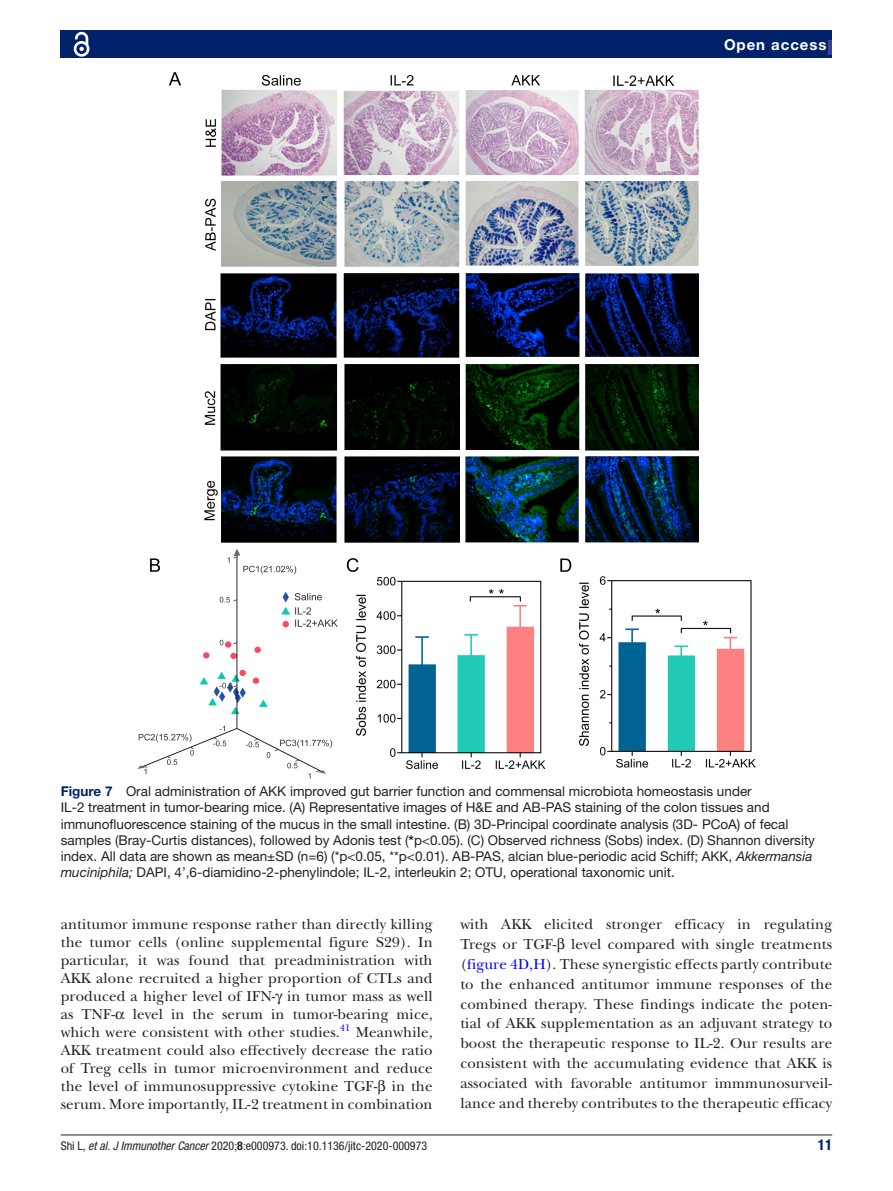
<style>
.page{position:relative;width:893px;height:1191px;background:#fff}
.page>*{position:absolute;margin:0;border:0;box-sizing:border-box;transform-origin:0 0}
.t1{font:15px/18px "New Baskerville";letter-spacing:.01em;color:#231f20;text-align:justify}
.t2{font:700 15px "Helvetica Neue LT Std";letter-spacing:.065em;color:#fff}
.t3{font:700 condensed 15px "Helvetica Neue LT Std";color:#00226b}
.t4{font:13.5px/16.2px "Helvetica Neue LT Std";color:#231f20}
.t5{font:condensed 12px "Helvetica Neue LT Std";color:#231f20}
.t6{font:9.9px "New Baskerville";color:#00f}
.s1{font-weight:700;color:#00226b}
.s2{font-weight:700}
.s3{font-style:italic}
.s4{color:#00f}
</style>
<div class="page">
<hr style="left:61px;top:1134px;width:771px;height:1px;background:#231f20">
<div style="left:61px;top:31px;width:771px;height:27px;background:#00226b"></div>
<hr style="left:828px;top:40px;width:4px;height:15px;background:#414099">
<svg style="left:73px;top:31px;width:17px;height:26px"></svg>
<img style="left:138px;top:73px;width:617px;height:705px">
<p class="t2" style="left:724px;top:35px;width:104px">Open access</p>
<p class="t4" style="left:61px;top:783px;width:756px"><span class="s1">Figure 7</span> Oral administration of AKK improved gut barrier function and commensal microbiota homeostasis under<br>IL-2 treatment in tumor-bearing mice. (A) Representative images of H&amp;E and AB-PAS staining of the colon tissues and immunofluorescence staining of the mucus in the small intestine. (B) 3D-Principal coordinate analysis (3D- PCoA) of fecal samples (Bray-Curtis distances), followed by Adonis test (<span class="s2">*</span>p&lt;0.05). (C) Observed richness (Sobs) index. (D) Shannon diversity index. All data are shown as mean±SD (n=6) (*p&lt;0.05, **p&lt;0.01). AB-PAS, alcian blue-periodic acid Schiff; AKK, <span class="s3">Akkermansia muciniphila;</span> DAPI, 4’,6-diamidino-2-phenylindole; IL-2, interleukin 2; OTU, operational taxonomic unit.</p>
<p class="t1" style="left:61px;top:915px;width:373px">antitumor immune response rather than directly killing the tumor cells (online supplemental figure S29). In particular, it was found that preadministration with AKK alone recruited a higher proportion of CTLs and produced a higher level of IFN- in tumor mass as well as TNF- level in the serum in tumor-bearing mice, which were consistent with other studies.</p>
<p class="t6" style="left:340px;top:1021px;width:12px">41</p>
<p class="t1" style="left:61px;top:1023px;width:373px;text-indent:295px">Meanwhile, AKK treatment could also effectively decrease the ratio of Treg cells in tumor microenvironment and reduce the level of immunosuppressive cytokine TGF- in the serum. More importantly, IL-2 treatment in combination</p>
<p class="t1" style="left:460px;top:914px;width:373px;line-height:19.8px">with AKK elicited stronger efficacy in regulating Tregs or TGF- level compared with single treatments (<span class="s4">figure 4D,H</span>). These synergistic effects partly contribute to the enhanced antitumor immune responses of the combined therapy. These findings indicate the poten&shy;tial of AKK supplementation as an adjuvant strategy to boost the therapeutic response to IL-2. Our results are consistent with the accumulating evidence that AKK is associated with favorable antitumor immmunosurveil&shy;lance and thereby contributes to the therapeutic efficacy</p>
<p class="t5" style="left:61px;top:1138px;width:368px">Shi L, <span class="s3">et al</span>. <span class="s3">J Immunother Cancer</span> 2020;<span class="s2">8</span>:e000973. doi:10.1136/jitc-2020-000973</p>
<p class="t3" style="left:818px;top:1135px;width:16px">11</p>
</div>
